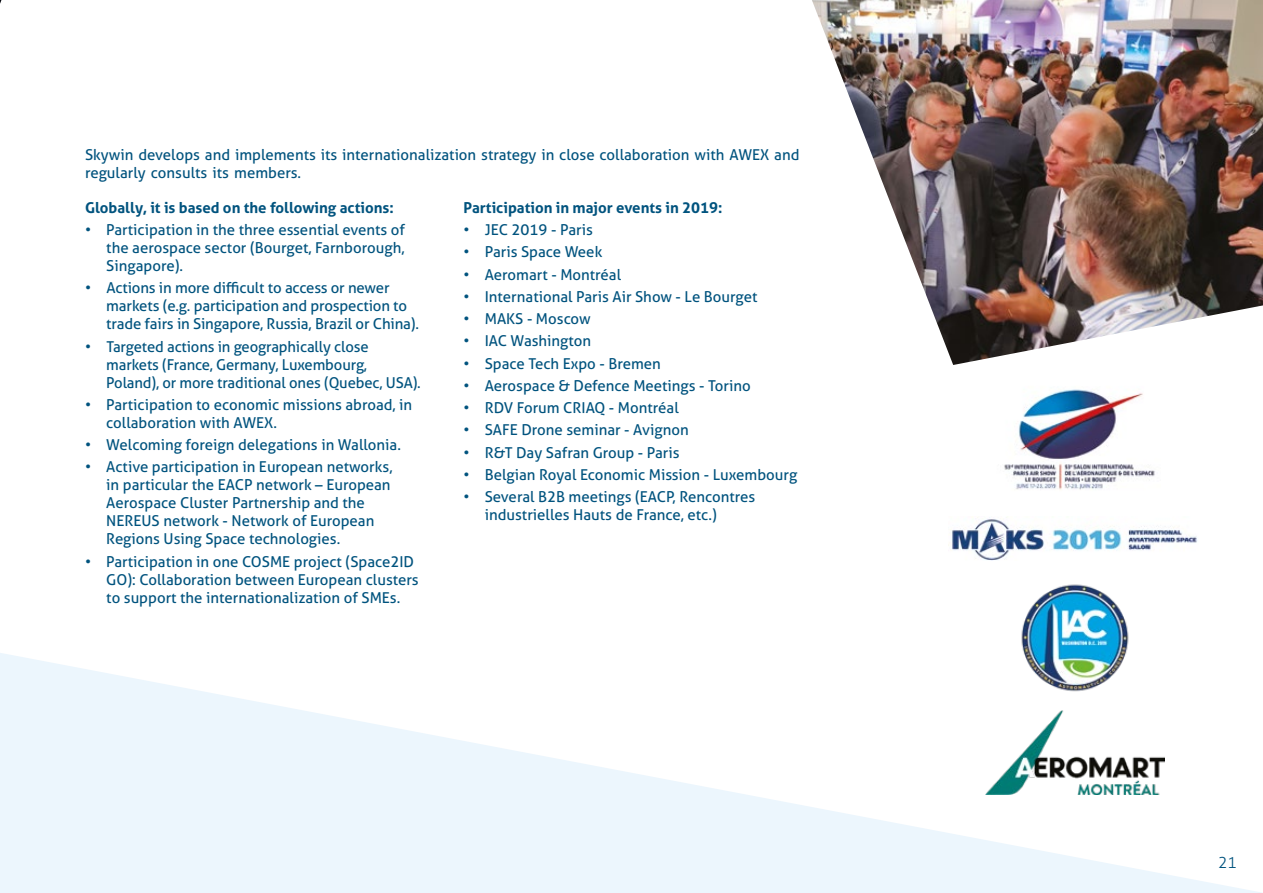
<style>
.page{position:relative;width:1263px;height:893px;background:#fff}
.page>*{position:absolute;margin:0;border:0;box-sizing:border-box;transform-origin:0 0}
.t1{font:300 15.6px "Aller";color:#00537e}
.t2{font:15px/18px "Aller";color:#00537e}
.t3{font:700 15px "Aller";color:#00537e}
</style>
<div class="page">
<svg style="left:0;top:653px;width:1262px;height:240px;fill:#ecf6fd"></svg>
<img style="left:812px;top:0;width:451px;height:365px">
<img style="left:1004px;top:389px;width:151px;height:101px">
<img style="left:1013px;top:584px;width:123px;height:113px">
<img style="left:948px;top:516px;width:250px;height:44px">
<img style="left:985px;top:710px;width:179px;height:85px">
<p class="t2" style="left:85px;top:146px;width:716px">Skywin develops and implements its internationalization strategy in close collaboration with AWEX and regularly consults its members.</p>
<p class="t3" style="left:85px;top:198px;width:310px">Globally, it is based on the following actions:</p>
<p class="t2" style="left:106px;top:221px;width:300px;text-align:justify;text-indent:-21px">• Participation in the three essential events of the aerospace sector (Bourget, Farnborough, Singapore).</p>
<p class="t2" style="left:106px;top:279px;width:314px;text-indent:-21px">• Actions in more difficult to access or newer markets (e.g. participation and prospection to trade fairs in Singapore, Russia, Brazil or China).</p>
<p class="t2" style="left:106px;top:337px;width:316px;text-indent:-21px">• Targeted actions in geographically close markets (France, Germany, Luxembourg,<br>Poland), or more traditional ones (Quebec, USA).</p>
<p class="t2" style="left:106px;top:396px;width:307px;text-indent:-21px">• Participation to economic missions abroad, in collaboration with AWEX.</p>
<p class="t2" style="left:85px;top:436px;width:317px">• Welcoming foreign delegations in Wallonia.</p>
<p class="t2" style="left:106px;top:458px;width:288px;text-indent:-21px">• Active participation in European networks, in particular the EACP network – European Aerospace Cluster Partnership and the NEREUS network - Network of European Regions Using Space technologies.</p>
<p class="t2" style="left:106px;top:552px;width:314px;text-indent:-21px">• Participation in one COSME project (Space2ID<br>GO): Collaboration between European clusters to support the internationalization of SMEs.</p>
<p class="t3" style="left:463px;top:198px;width:260px">Participation in major events in 2019:</p>
<p class="t2" style="left:463px;top:221px;width:131px">• JEC 2019 - Paris</p>
<p class="t2" style="left:463px;top:243px;width:140px">• Paris Space Week</p>
<p class="t2" style="left:463px;top:265px;width:159px">• Aeromart - Montréal</p>
<p class="t2" style="left:463px;top:287px;width:295px">• International Paris Air Show - Le Bourget</p>
<p class="t2" style="left:463px;top:310px;width:129px">• MAKS - Moscow</p>
<p class="t2" style="left:463px;top:332px;width:129px">• IAC Washington</p>
<p class="t2" style="left:463px;top:354px;width:199px">• Space Tech Expo - Bremen</p>
<p class="t2" style="left:463px;top:376px;width:289px">• Aerospace &amp; Defence Meetings - Torino</p>
<p class="t2" style="left:463px;top:399px;width:217px">• RDV Forum CRIAQ - Montréal</p>
<p class="t2" style="left:463px;top:421px;width:227px">• SAFE Drone seminar - Avignon</p>
<p class="t2" style="left:463px;top:443px;width:218px">• R&amp;T Day Safran Group - Paris</p>
<p class="t2" style="left:463px;top:465px;width:335px">• Belgian Royal Economic Mission - Luxembourg</p>
<p class="t2" style="left:485px;top:488px;width:272px;text-indent:-21px">• Several B2B meetings (EACP, Rencontres industrielles Hauts de France, etc.)</p>
<p class="t1" style="left:1218px;top:853px;width:20px">21</p>
</div>
